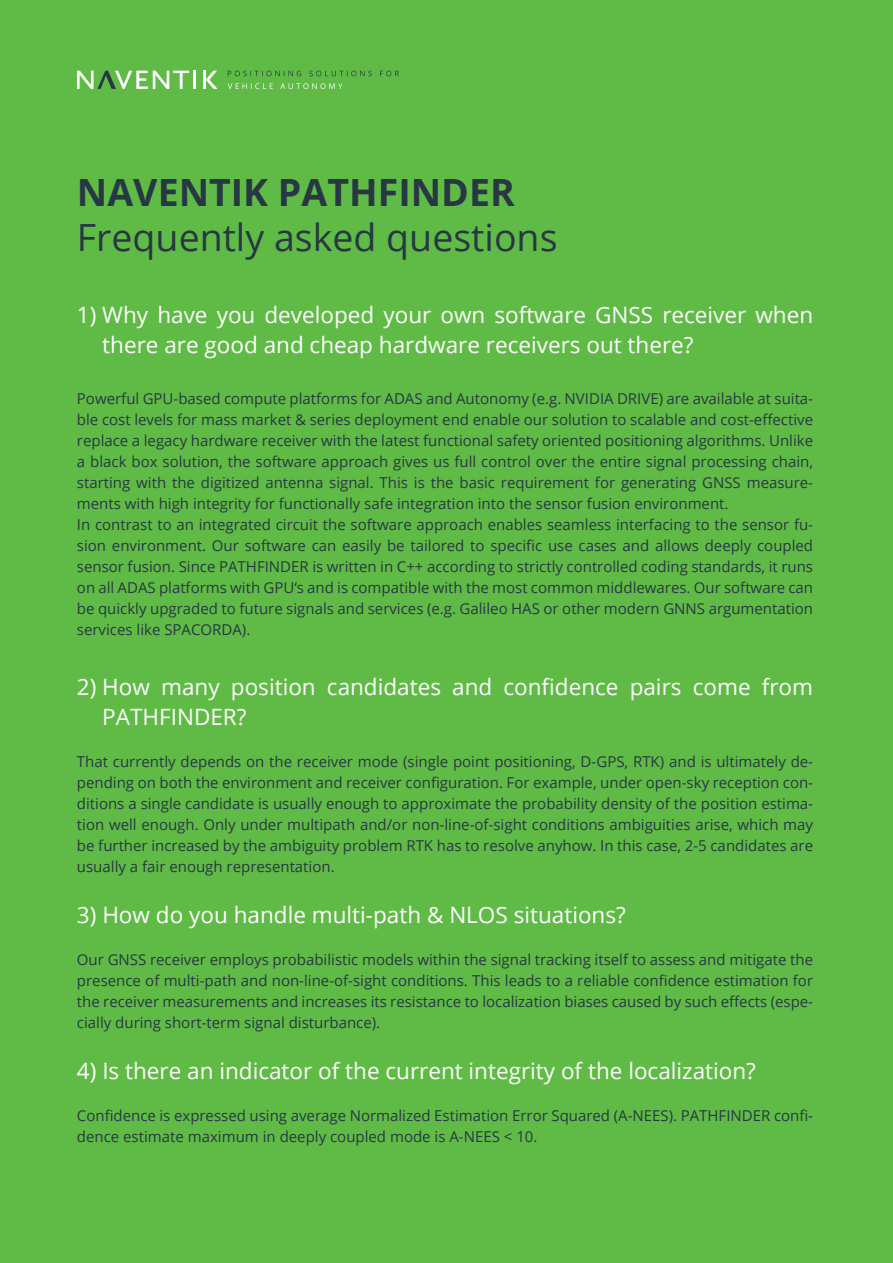
<style>
.page{position:relative;width:893px;height:1263px;background:#60bb46}
.page>*{position:absolute;margin:0;border:0;box-sizing:border-box;transform-origin:0 0}
.t1{font:37.5px "Open Sans";color:#273843}
.t2{font:700 37.5px "Open Sans";color:#273843}
.t3{font:22.5px/30px "Open Sans";color:#fff}
.t4{font:15px/21px "Open Sans";color:#273843;text-align:justify}
</style>
<div class="page">
<hr style="left:193px;top:71px;width:3px;height:18px;background:#fff">
<svg style="left:206px;top:71px;width:12px;height:18px"></svg>
<hr style="left:203px;top:71px;width:3px;height:18px;background:#fff">
<svg style="left:77px;top:71px;width:112px;height:18px"></svg>
<svg style="left:228px;top:83px;width:114px;height:6px"></svg>
<svg style="left:228px;top:71px;width:171px;height:5px"></svg>
<p class="t2" style="left:77px;top:166px;width:439px">NAVENTIK PATHFINDER</p>
<p class="t1" style="left:77px;top:212px;width:482px">Frequently asked questions</p>
<p class="t3" style="left:102px;top:299px;width:712px;text-indent:-25px">1) Why have you developed your own software GNSS receiver when there are good and cheap hardware receivers out there?</p>
<p class="t4" style="left:77px;top:388px;width:738px">Powerful GPU-based compute platforms for ADAS and Autonomy (e.g. NVIDIA DRIVE) are available at suita&shy;ble cost levels for mass market &amp; series deployment end enable our solution to scalable and cost-effective replace a legacy hardware receiver with the latest functional safety oriented positioning algorithms. Unlike a black box solution, the software approach gives us full control over the entire signal processing chain, starting with the digitized antenna signal. This is the basic requirement for generating GNSS measure&shy;ments with high integrity for functionally safe integration into the sensor fusion environment.</p>
<p class="t4" style="left:77px;top:514px;width:738px">In contrast to an integrated circuit the software approach enables seamless interfacing to the sensor fu&shy;sion environment. Our software can easily be tailored to specific use cases and allows deeply coupled sensor fusion. Since PATHFINDER is written in C++ according to strictly controlled coding standards, it runs on all ADAS platforms with GPU‘s and is compatible with the most common middlewares. Our software can be quickly upgraded to future signals and services (e.g. Galileo HAS or other modern GNNS argumentation services like SPACORDA).</p>
<p class="t3" style="left:102px;top:671px;width:712px;text-indent:-25px">2) How many position candidates and confidence pairs come from<br>PATHFINDER?</p>
<p class="t4" style="left:77px;top:751px;width:738px">That currently depends on the receiver mode (single point positioning, D-GPS, RTK) and is ultimately de&shy;pending on both the environment and receiver configuration. For example, under open-sky reception con&shy;ditions a single candidate is usually enough to approximate the probability density of the position estima&shy;tion well enough. Only under multipath and/or non-line-of-sight conditions ambiguities arise, which may be further increased by the ambiguity problem RTK has to resolve anyhow. In this case, 2-5 candidates are usually a fair enough representation.</p>
<p class="t3" style="left:77px;top:899px;width:550px">3) How do you handle multi-path &amp; NLOS situations?</p>
<p class="t4" style="left:77px;top:949px;width:738px">Our GNSS receiver employs probabilistic models within the signal tracking itself to assess and mitigate the presence of multi-path and non-line-of-sight conditions. This leads to a reliable confidence estimation for the receiver measurements and increases its resistance to localization biases caused by such effects (espe&shy;cially during short-term signal disturbance).</p>
<p class="t3" style="left:77px;top:1055px;width:680px">4) Is there an indicator of the current integrity of the localization?</p>
<p class="t4" style="left:77px;top:1105px;width:738px">Confidence is expressed using average Normalized Estimation Error Squared (A-NEES). PATHFINDER confi&shy;dence estimate maximum in deeply coupled mode is A-NEES &lt; 10.</p>
</div>
